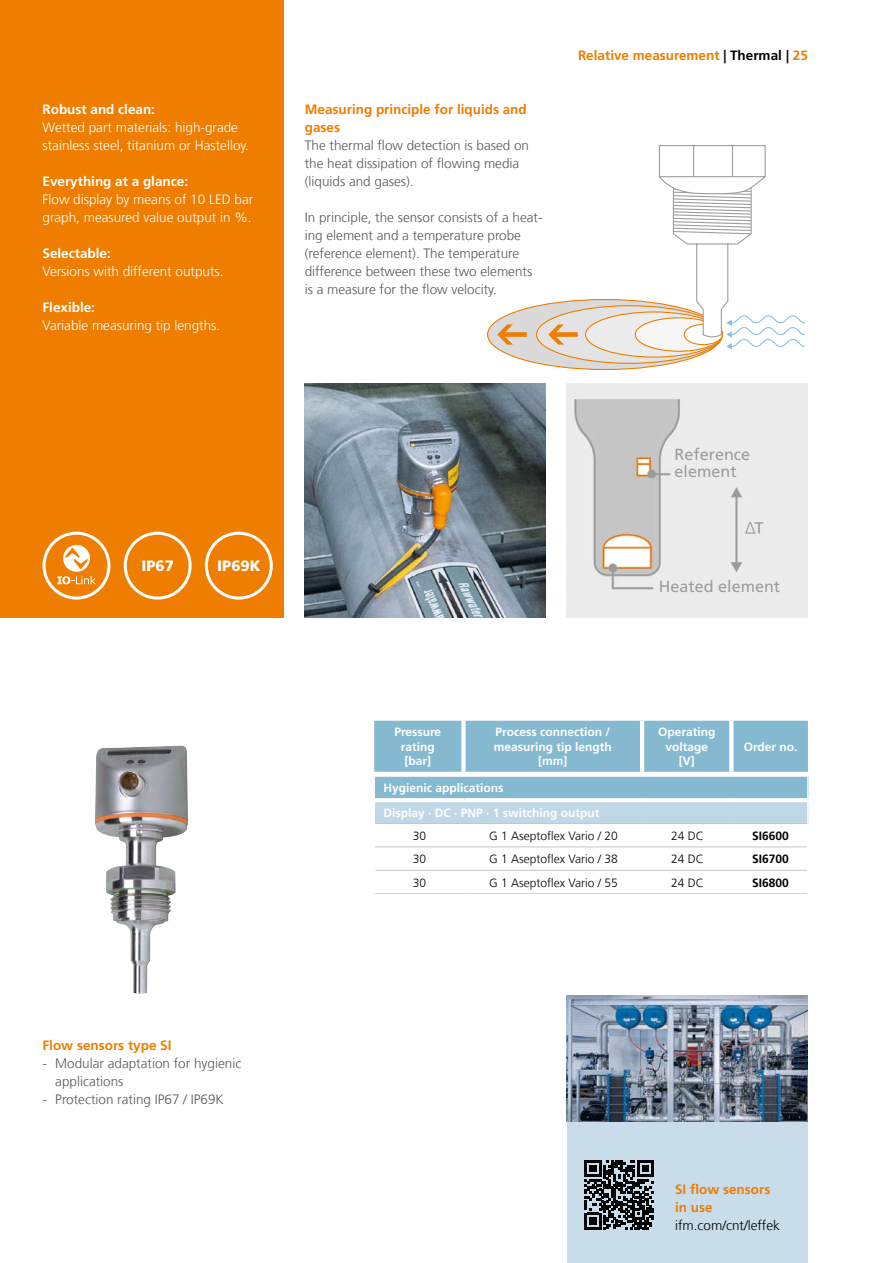
<style>
.page{position:relative;width:893px;height:1263px;background:#fff}
.page>*{position:absolute;margin:0;border:0;box-sizing:border-box;transform-origin:0 0}
.t1{font:16.2px/16.5px "Frutiger LT Com";color:#9c9d9d}
.t2{font:900 15px "Frutiger LT Com";color:#fff}
.Fließtext_9pt{font:300 13.5px/18px "Frutiger LT Com";color:#575756}
.Fließtext_9pt-2{font:300 13.5px/18px "Frutiger LT Com";color:#fff}
.Fließtext_9pt_headline_orange{font:700 13.5px/18px "Frutiger LT Com";color:#ef7d00}
.Fließtext_Bulletpoints_9pt{font:300 13.5px/18px "Frutiger LT Com";color:#575756}
.Fließtext_9pt_headline_orange-2{font:700 13.5px "Frutiger LT Com";color:#fff}
.Seitenzahl_9pt{font:700 13.5px "Frutiger LT Com";color:#ef7d00}
.Fließtext_9pt_headline_orange-3{font:300 13.5px "Frutiger LT Com";color:#000}
.Tabellenkopf{font:700 12px/14.2px "Frutiger LT Com";color:#fff;text-align:center}
.Tabellentext_zentriert{font:300 12px "Frutiger LT Com";color:#000}
.Tabelle_Subheadline{font:700 12px "Frutiger LT Com";color:#fff}
.BESTELLNUMMER{font:700 12px "Frutiger LT Com";color:#000}
.s1{color:#000}
</style>
<div class="page">
<div style="left:0;top:0;width:283px;height:618px;background:#ef7d00"></div>
<img style="left:305px;top:384px;width:241px;height:234px">
<div style="left:375px;top:777px;width:434px;height:23px;background:#84b9cf"></div>
<div style="left:375px;top:800px;width:434px;height:23px;background:#c0d7e5"></div>
<hr style="left:375px;top:798px;width:89px;height:4px;background:#fff">
<hr style="left:464px;top:798px;width:179px;height:4px;background:#fff">
<hr style="left:643px;top:798px;width:89px;height:4px;background:#fff">
<hr style="left:732px;top:798px;width:77px;height:4px;background:#fff">
<hr style="left:375px;top:823px;width:89px;height:1px;background:#c5c6c6">
<hr style="left:643px;top:823px;width:89px;height:1px;background:#c5c6c6">
<hr style="left:732px;top:823px;width:77px;height:1px;background:#c5c6c6">
<hr style="left:464px;top:823px;width:179px;height:1px;background:#c5c6c6">
<hr style="left:464px;top:847px;width:179px;height:1px;background:#c5c6c6">
<hr style="left:375px;top:847px;width:89px;height:1px;background:#c5c6c6">
<hr style="left:643px;top:847px;width:89px;height:1px;background:#c5c6c6">
<hr style="left:732px;top:847px;width:77px;height:1px;background:#c5c6c6">
<hr style="left:732px;top:870px;width:77px;height:1px;background:#c5c6c6">
<hr style="left:375px;top:870px;width:89px;height:1px;background:#c5c6c6">
<hr style="left:464px;top:870px;width:179px;height:1px;background:#c5c6c6">
<hr style="left:643px;top:870px;width:89px;height:1px;background:#c5c6c6">
<div style="left:373px;top:775px;width:436px;height:120px;border:2px solid #fff"></div>
<div style="left:374px;top:721px;width:434px;height:51px;background:#84b9cf"></div>
<div style="left:461px;top:721px;width:5px;height:51px;background:#fff"></div>
<hr style="left:640px;top:721px;width:4px;height:51px;background:#fff">
<svg style="left:729px;top:721px;width:4px;height:51px"></svg>
<img style="left:567px;top:384px;width:241px;height:234px">
<div style="left:488px;top:299px;width:234px;height:70px;background:#dadada;border-radius:50%"></div>
<svg style="left:536px;top:305px;width:187px;height:59px;fill:#e3e3e3"></svg>
<div style="left:585px;top:312px;width:137px;height:45px;background:#ececed;border-radius:50%"></div>
<div style="left:585px;top:311px;width:138px;height:47px;border:1px solid #ef7d00;border-radius:50%"></div>
<div style="left:635px;top:318px;width:87px;height:33px;background:#f6f6f6;border-radius:50%"></div>
<div style="left:635px;top:317px;width:88px;height:35px;border:1px solid #ef7d00;border-radius:50%"></div>
<svg style="left:497px;top:324px;width:30px;height:21px"></svg>
<svg style="left:548px;top:324px;width:30px;height:21px"></svg>
<svg style="left:658px;top:145px;width:147px;height:204px"></svg>
<img style="left:95px;top:745px;width:93px;height:249px">
<div style="left:567px;top:996px;width:241px;height:267px;background:#c8dde9"></div>
<svg style="left:43px;top:532px;width:67px;height:68px"></svg>
<svg style="left:124px;top:532px;width:68px;height:68px"></svg>
<svg style="left:205px;top:532px;width:68px;height:68px"></svg>
<svg style="left:585px;top:1160px;width:69px;height:69px"></svg>
<img style="left:567px;top:996px;width:241px;height:126px">
<p class="Fließtext_9pt_headline_orange-2" style="left:43px;top:101px;width:114px">Robust and clean:</p>
<p class="Fließtext_9pt-2" style="left:43px;top:118px;width:208px">Wetted part materials: high-grade stainless steel, titanium or Hastelloy.</p>
<p class="Fließtext_9pt_headline_orange-2" style="left:43px;top:173px;width:147px">Everything at a glance:</p>
<p class="Fließtext_9pt-2" style="left:43px;top:190px;width:212px">Flow display by means of 10 LED bar graph, measured value output in %.</p>
<p class="Fließtext_9pt_headline_orange-2" style="left:43px;top:245px;width:70px">Selectable:</p>
<p class="Fließtext_9pt-2" style="left:43px;top:262px;width:183px">Versions with different outputs.</p>
<p class="Fließtext_9pt_headline_orange-2" style="left:43px;top:299px;width:54px">Flexible:</p>
<p class="Fließtext_9pt-2" style="left:43px;top:316px;width:179px">Variable measuring tip lengths.</p>
<p class="Fließtext_9pt_headline_orange" style="left:305px;top:100px;width:224px">Measuring principle for liquids and gases</p>
<p class="Fließtext_9pt" style="left:305px;top:136px;width:226px">The thermal flow detection is based on the heat dissipation of flowing media (liquids and gases).</p>
<p class="Fließtext_9pt" style="left:305px;top:208px;width:239px">In principle, the sensor consists of a heat&shy;ing element and a temperature probe (reference element). The temperature difference between these two elements is a measure for the flow velocity.</p>
<p class="Seitenzahl_9pt" style="left:578px;top:47px;width:231px">Relative measurement <span class="s1">| Thermal |</span> 25</p>
<p class="t2" style="left:141px;top:557px;width:34px">IP67</p>
<p class="t2" style="left:217px;top:557px;width:45px">IP69K</p>
<p class="t1" style="left:674px;top:447px;width:77px">Reference element</p>
<p class="t1" style="left:659px;top:579px;width:123px">Heated element</p>
<p class="Tabellenkopf" style="left:394px;top:725px;width:48px">Pressure</p>
<p class="Tabellenkopf" style="left:401px;top:739px;width:36px">rating</p>
<p class="Tabellenkopf" style="left:404px;top:754px;width:28px">[bar]</p>
<p class="Tabellenkopf" style="left:496px;top:725px;width:116px">Process connection /</p>
<p class="Tabellenkopf" style="left:494px;top:739px;width:120px">measuring tip length</p>
<p class="Tabellenkopf" style="left:538px;top:754px;width:31px">[mm]</p>
<p class="Tabellenkopf" style="left:658px;top:725px;width:59px">Operating voltage</p>
<p class="Tabellenkopf" style="left:679px;top:754px;width:17px">[V]</p>
<p class="Tabellenkopf" style="left:744px;top:739px;width:55px">Order no.</p>
<p class="Tabelle_Subheadline" style="left:383px;top:781px;width:122px">Hygienic applications</p>
<p class="Tabelle_Subheadline" style="left:383px;top:806px;width:218px">Display · DC · PNP · 1 switching output</p>
<p class="Tabellentext_zentriert" style="left:413px;top:829px;width:15px">30</p>
<p class="Tabellentext_zentriert" style="left:489px;top:829px;width:130px">G 1 Aseptoflex Vario / 20</p>
<p class="Tabellentext_zentriert" style="left:671px;top:829px;width:34px">24 DC</p>
<p class="BESTELLNUMMER" style="left:752px;top:828px;width:38px">SI6600</p>
<p class="Tabellentext_zentriert" style="left:413px;top:852px;width:15px">30</p>
<p class="Tabellentext_zentriert" style="left:489px;top:852px;width:130px">G 1 Aseptoflex Vario / 38</p>
<p class="Tabellentext_zentriert" style="left:671px;top:852px;width:34px">24 DC</p>
<p class="BESTELLNUMMER" style="left:752px;top:852px;width:38px">SI6700</p>
<p class="Tabellentext_zentriert" style="left:413px;top:875px;width:15px">30</p>
<p class="Tabellentext_zentriert" style="left:489px;top:875px;width:130px">G 1 Aseptoflex Vario / 55</p>
<p class="Tabellentext_zentriert" style="left:671px;top:875px;width:34px">24 DC</p>
<p class="BESTELLNUMMER" style="left:752px;top:875px;width:38px">SI6800</p>
<p class="Fließtext_9pt_headline_orange" style="left:43px;top:1036px;width:131px">Flow sensors type SI</p>
<p class="Fließtext_Bulletpoints_9pt" style="left:55px;top:1054px;width:188px;text-indent:-13px">- Modular adaptation for hygienic applications</p>
<p class="Fließtext_Bulletpoints_9pt" style="left:43px;top:1090px;width:183px">- Protection rating IP67 / IP69K</p>
<p class="Fließtext_9pt_headline_orange" style="left:675px;top:1180px;width:97px">SI flow sensors in use</p>
<p class="Fließtext_9pt_headline_orange-3" style="left:675px;top:1217px;width:106px">ifm.com/cnt/leffek</p>
</div>
